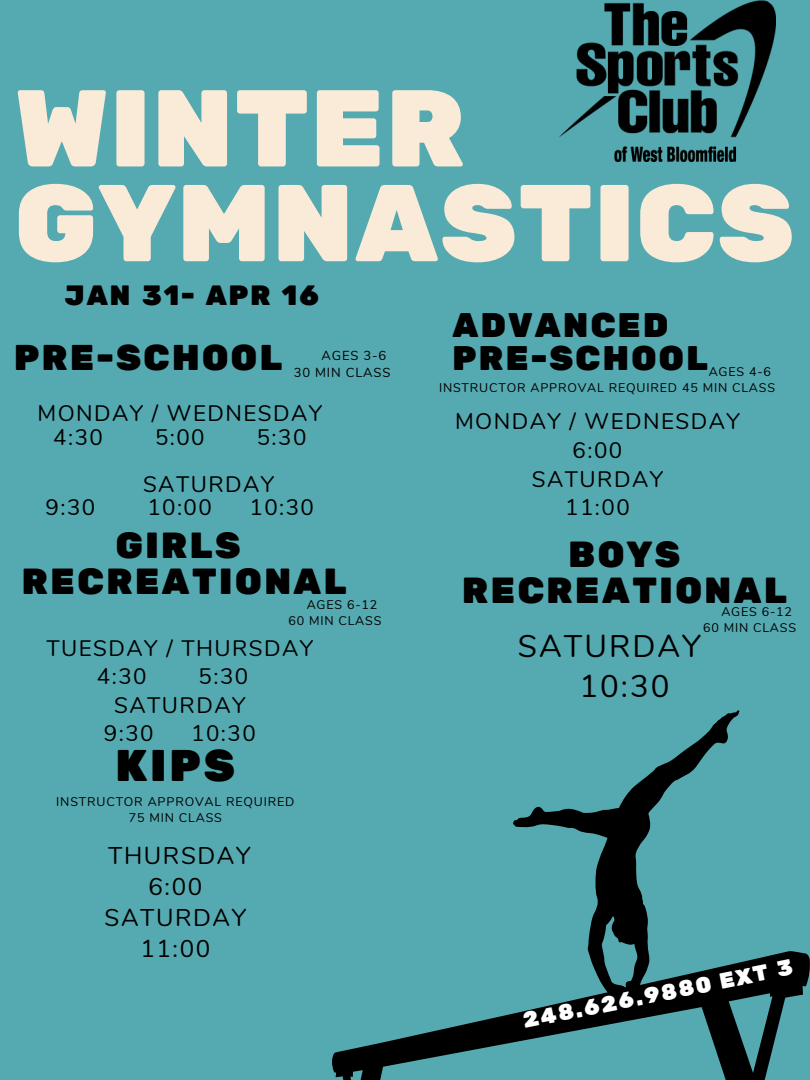
<style>
.page{position:relative;width:810px;height:1080px;background:#55a9b0}
.page>*{position:absolute;margin:0;border:0;box-sizing:border-box;transform-origin:0 0}
.t1{font:109px "Rubik One";letter-spacing:-.005em;color:#f9ebd8}
.t2{font:44.19px "Rubik One";color:#000}
.t3{font:36.19px "Rubik One";letter-spacing:.05em;color:#000}
.t4{font:35.69px "Rubik One";letter-spacing:.05em;color:#000}
.t5{font:34px "Rubik One";letter-spacing:.05em;color:#000}
.t6{font:31.19px "Nunito";letter-spacing:.065em;color:#000}
.t7{font:27.81px "Rubik One";letter-spacing:.05em;color:#000}
.t8{font:24.12px "Nunito";letter-spacing:.065em;color:#000}
.t9{font:22.38px "Nunito";letter-spacing:.065em;color:#000}
.t10{font:21.94px "Rubik One";color:#fff}
.t11{font:13px "Nunito";letter-spacing:.065em;color:#000}
.t12{font:12.5px "Nunito";letter-spacing:.065em;color:#000}
</style>
<div class="page">
<svg style="left:332px;top:951px;width:478px;height:129px"></svg>
<svg style="left:513px;top:710px;width:226px;height:286px"></svg>
<img style="left:559px;top:0;width:216px;height:162px">
<p class="t1" style="left:14px;top:65px;width:454px">WINTER</p>
<p class="t1" style="left:14px;top:160px;width:783px">GYMNASTICS</p>
<p class="t7" style="left:64px;top:279px;width:257px">JAN 31- APR 16</p>
<p class="t4" style="left:14px;top:337px;width:270px">PRE-SCHOOL</p>
<p class="t5" style="left:452px;top:305px;width:218px">ADVANCED</p>
<p class="t5" style="left:452px;top:339px;width:257px">PRE-SCHOOL</p>
<p class="t11" style="left:321px;top:347px;width:66px">AGES 3-6</p>
<p class="t11" style="left:294px;top:364px;width:98px">30 MIN CLASS</p>
<p class="t12" style="left:709px;top:364px;width:64px">AGES 4-6</p>
<p class="t12" style="left:439px;top:380px;width:338px">INSTRUCTOR APPROVAL REQUIRED 45 MIN CLASS</p>
<p class="t9" style="left:37px;top:399px;width:286px">MONDAY / WEDNESDAY</p>
<p class="t9" style="left:53px;top:422px;width:51px">4:30</p>
<p class="t9" style="left:155px;top:422px;width:51px">5:00</p>
<p class="t9" style="left:257px;top:422px;width:51px">5:30</p>
<p class="t9" style="left:143px;top:469px;width:133px">SATURDAY</p>
<p class="t9" style="left:46px;top:492px;width:51px">9:30</p>
<p class="t9" style="left:147px;top:492px;width:66px">10:00</p>
<p class="t9" style="left:249px;top:492px;width:66px">10:30</p>
<p class="t3" style="left:115px;top:524px;width:127px">GIRLS</p>
<p class="t3" style="left:22px;top:560px;width:327px">RECREATIONAL</p>
<p class="t12" style="left:307px;top:596px;width:72px">AGES 6-12</p>
<p class="t12" style="left:288px;top:612px;width:95px">60 MIN CLASS</p>
<p class="t9" style="left:46px;top:633px;width:268px">TUESDAY / THURSDAY</p>
<p class="t9" style="left:97px;top:662px;width:51px">4:30</p>
<p class="t9" style="left:199px;top:662px;width:51px">5:30</p>
<p class="t9" style="left:114px;top:690px;width:133px">SATURDAY</p>
<p class="t9" style="left:104px;top:719px;width:51px">9:30</p>
<p class="t9" style="left:191px;top:719px;width:66px">10:30</p>
<p class="t2" style="left:115px;top:740px;width:122px">KIPS</p>
<p class="t12" style="left:56px;top:793px;width:240px">INSTRUCTOR APPROVAL REQUIRED</p>
<p class="t12" style="left:129px;top:809px;width:95px">75 MIN CLASS</p>
<p class="t8" style="left:108px;top:840px;width:144px">THURSDAY</p>
<p class="t8" style="left:149px;top:871px;width:55px">6:00</p>
<p class="t8" style="left:105px;top:902px;width:143px">SATURDAY</p>
<p class="t8" style="left:141px;top:933px;width:71px">11:00</p>
<p class="t9" style="left:455px;top:407px;width:286px">MONDAY / WEDNESDAY</p>
<p class="t9" style="left:573px;top:435px;width:51px">6:00</p>
<p class="t9" style="left:532px;top:464px;width:133px">SATURDAY</p>
<p class="t9" style="left:565px;top:493px;width:66px">11:00</p>
<p class="t3" style="left:568px;top:533px;width:114px">BOYS</p>
<p class="t3" style="left:462px;top:569px;width:327px">RECREATIONAL</p>
<p class="t12" style="left:721px;top:603px;width:72px">AGES 6-12</p>
<p class="t12" style="left:703px;top:619px;width:95px">60 MIN CLASS</p>
<p class="t6" style="left:518px;top:626px;width:185px">SATURDAY</p>
<p class="t6" style="left:579px;top:665px;width:92px">10:30</p>
<p class="t10" style="left:520px;top:1007px;width:277px;rotate:-11deg">248.626.9880 EXT 3</p>
</div>
